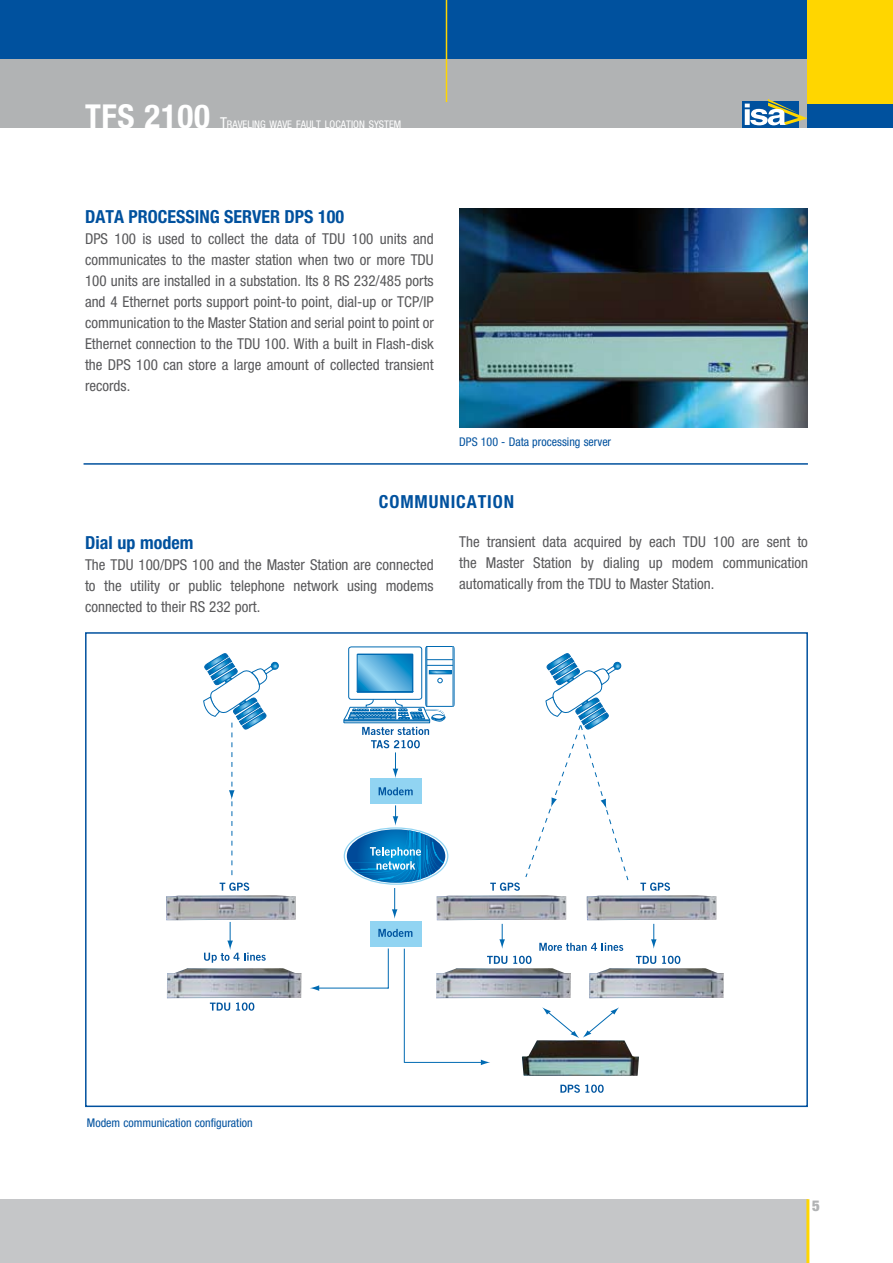
<style>
.page{position:relative;width:893px;height:1263px;background:#fff}
.page>*{position:absolute;margin:0;border:0;box-sizing:border-box;transform-origin:0 0}
.t1{font:700 condensed 18px "Helvetica Neue";color:#00519e}
.t2{font:700 condensed 18px "Helvetica Neue";letter-spacing:.05em;color:#00519e}
.t3{font:condensed 15px/21px "Helvetica Neue";color:#58585a;text-align:justify}
.t4{font:900 condensed 15px "Helvetica Neue";color:#b1b3b4}
.t5{font:condensed 12px "Helvetica Neue";color:#00519e}
.t6{font:condensed 10.5px "Helvetica Neue";color:#fff}
.s1{font-weight:700;font-size:33px}
.s2{font-size:15px}
</style>
<div class="page">
<div style="left:0;top:1199px;width:808px;height:64px;background:#c5c6c8"></div>
<hr style="left:806px;top:1199px;width:3px;height:64px;background:#ffd600">
<div style="left:0;top:0;width:893px;height:128px;background:#00519e"></div>
<div style="left:0;top:60px;width:808px;height:68px;background:#b1b3b4"></div>
<svg style="left:742px;top:101px;width:57px;height:26px"></svg>
<svg style="left:745px;top:99px;width:62px;height:26px"></svg>
<hr style="left:446px;top:0;width:1px;height:102px;background:#ffd600">
<div style="left:808px;top:0;width:85px;height:128px;background:#ffd600"></div>
<div style="left:808px;top:104px;width:85px;height:24px;background:#00519e"></div>
<hr style="left:84px;top:463px;width:724px;height:2px;background:#00519e">
<img style="left:587px;top:895px;width:129px;height:25px">
<svg style="left:640px;top:882px;width:30px;height:9px"></svg>
<img style="left:437px;top:895px;width:129px;height:25px">
<img style="left:589px;top:968px;width:135px;height:30px">
<img style="left:436px;top:968px;width:135px;height:30px">
<img style="left:522px;top:1040px;width:117px;height:36px">
<div style="left:370px;top:921px;width:51px;height:25px;background:#91d4f2"></div>
<div style="left:370px;top:778px;width:51px;height:26px;background:#91d4f2"></div>
<svg style="left:636px;top:956px;width:20px;height:8px"></svg>
<svg style="left:662px;top:956px;width:18px;height:8px"></svg>
<svg style="left:487px;top:956px;width:20px;height:8px"></svg>
<svg style="left:513px;top:956px;width:19px;height:8px"></svg>
<svg style="left:210px;top:1002px;width:20px;height:9px"></svg>
<svg style="left:236px;top:1002px;width:18px;height:9px"></svg>
<svg style="left:560px;top:1084px;width:44px;height:9px"></svg>
<svg style="left:539px;top:943px;width:84px;height:8px"></svg>
<svg style="left:379px;top:787px;width:34px;height:8px"></svg>
<svg style="left:378px;top:929px;width:34px;height:8px"></svg>
<svg style="left:344px;top:646px;width:110px;height:132px"></svg>
<svg style="left:347px;top:805px;width:98px;height:114px"></svg>
<svg style="left:490px;top:653px;width:139px;height:238px"></svg>
<svg style="left:542px;top:1007px;width:77px;height:31px"></svg>
<hr style="left:404px;top:949px;width:1px;height:114px;background:#006ab2">
<hr style="left:405px;top:1062px;width:77px;height:1px;background:#006ab2">
<svg style="left:481px;top:1059px;width:9px;height:6px"></svg>
<hr style="left:388px;top:948px;width:1px;height:40px;background:#006ab2">
<hr style="left:318px;top:988px;width:70px;height:1px;background:#006ab2">
<svg style="left:310px;top:985px;width:9px;height:6px"></svg>
<svg style="left:204px;top:922px;width:62px;height:41px"></svg>
<svg style="left:651px;top:924px;width:6px;height:25px"></svg>
<svg style="left:499px;top:924px;width:6px;height:25px"></svg>
<img style="left:167px;top:968px;width:134px;height:30px">
<img style="left:166px;top:895px;width:130px;height:25px">
<svg style="left:203px;top:653px;width:76px;height:238px"></svg>
<div style="left:85px;top:632px;width:723px;height:475px;border:2px solid #00519e"></div>
<img style="left:459px;top:208px;width:349px;height:219px">
<p class="t6" style="left:85px;top:118px;width:318px"><span class="s1">TFS 2100</span> <span class="s2">T</span>RAVELING WAVE FAULT LOCATION SYSTEM</p>
<p class="t1" style="left:85px;top:206px;width:261px">DATA PROCESSING SERVER DPS 100</p>
<p class="t3" style="left:85px;top:228px;width:350px">DPS 100 is used to collect the data of TDU 100 units and communicates to the master station when two or more TDU 100 units are installed in a substation. Its 8 RS 232/485 ports and 4 Ethernet ports support point-to point, dial-up or TCP/IP communication to the Master Station and serial point to point or Ethernet connection to the TDU 100. With a built in Flash-disk the DPS 100 can store a large amount of collected transient records.</p>
<p class="t5" style="left:459px;top:434px;width:153px">DPS 100 - Data processing server</p>
<p class="t2" style="left:379px;top:491px;width:137px">COMMUNICATION</p>
<p class="t1" style="left:85px;top:532px;width:110px">Dial up modem</p>
<p class="t3" style="left:85px;top:554px;width:350px">The TDU 100/DPS 100 and the Master Station are connected to the utility or public telephone network using modems connected to their RS 232 port.</p>
<p class="t3" style="left:459px;top:531px;width:350px">The transient data acquired by each TDU 100 are sent to the Master Station by dialing up modem communication automatically from the TDU to Master Station.</p>
<p class="t5" style="left:87px;top:1116px;width:167px">Modem communication configuration</p>
<p class="t4" style="left:812px;top:1197px;width:9px">5</p>
</div>
